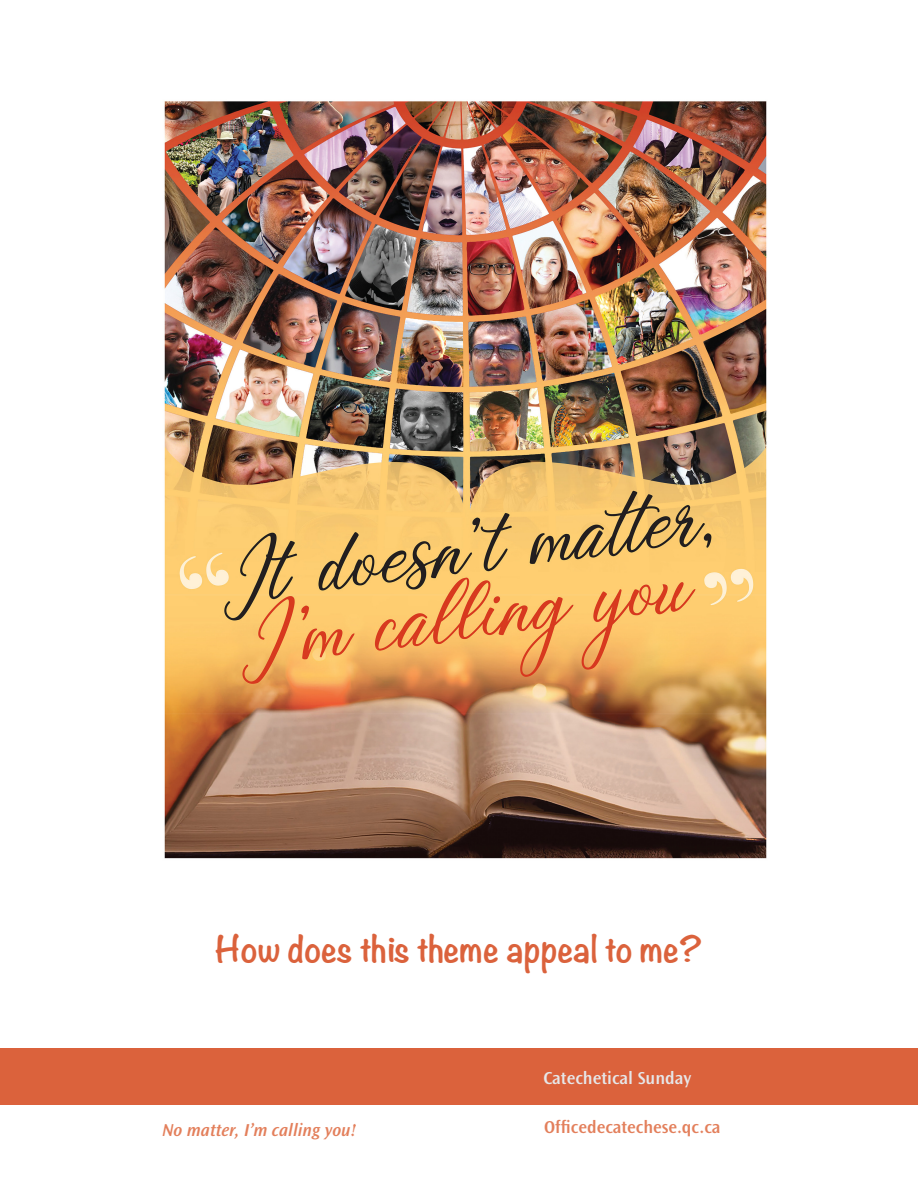
<style>
.page{position:relative;width:918px;height:1188px;background:#fff}
.page>*{position:absolute;margin:0;border:0;box-sizing:border-box;transform-origin:0 0}
.titre_à_droite{font:700 33px "Noteworthy";color:#db623c}
.t1{font:italic 600 18px "Ocean Sans";color:#e37f5b}
.t2{font:600 18px "Ocean Sans";color:#e37f5b}
.t3{font:600 18px "Ocean Sans";color:#e6e7e9}
</style>
<div class="page">
<div style="left:0;top:1049px;width:918px;height:56px;background:#db623c"></div>
<img style="left:164px;top:101px;width:603px;height:758px">
<p class="titre_à_droite" style="left:215px;top:919px;width:490px">How does this theme appeal to me?</p>
<p class="t3" style="left:543px;top:1068px;width:149px">Catechetical Sunday</p>
<p class="t1" style="left:162px;top:1120px;width:196px">No matter, I’m calling you!</p>
<p class="t2" style="left:544px;top:1117px;width:178px">Officedecatechese.qc.ca</p>
</div>
